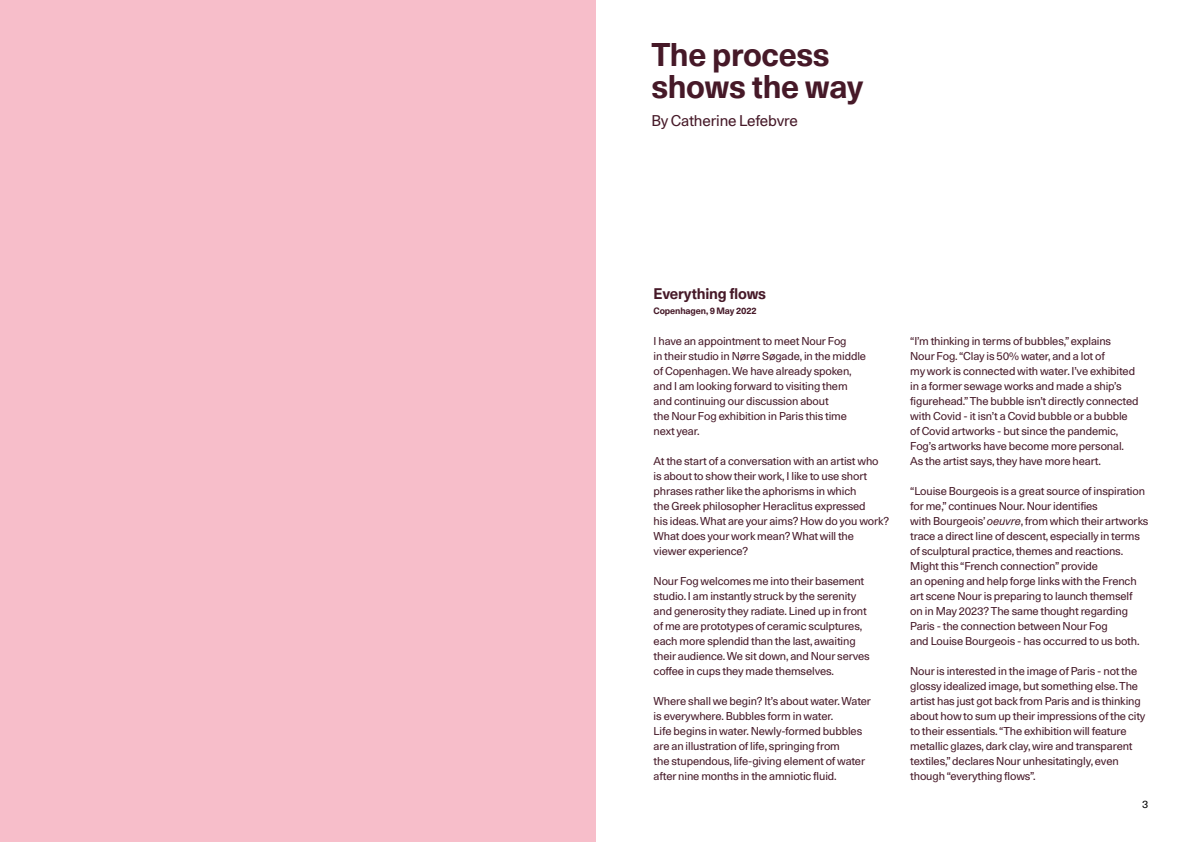
<style>
.page{position:relative;width:1191px;height:842px;background:#fff}
.page>*{position:absolute;margin:0;border:0;box-sizing:border-box;transform-origin:0 0}
.t1{font:700 32px/32px "Unica 77 LLTT";letter-spacing:-.01em;color:#461928}
.t2{font:15px "Unica 77 LL";letter-spacing:-.01em;color:#461928}
.t3{font:700 15px "Unica 77 LLTT";letter-spacing:-.01em;color:#461928}
.t4{font:11px/15px "Unica 77 LL";letter-spacing:-.01em;color:#461928}
.t5{font:10.5px "Unica 77 LL";color:#000}
.t6{font:700 9px "Unica 77 LLTT";letter-spacing:-.01em;color:#461928}
.s1{font-style:italic}
</style>
<div class="page">
<div style="left:0;top:0;width:595px;height:842px;background:#f7beca"></div>
<h1 class="t1" style="left:651px;top:37px;width:214px">The process shows the way</h1>
<h2 class="t2" style="left:651px;top:110px;width:148px">By Catherine Lefebvre</h2>
<h2 class="t3" style="left:653px;top:283px;width:114px">Everything flows</h2>
<p class="t6" style="left:653px;top:305px;width:104px">Copenhagen, 9 May 2022</p>
<p class="t4" style="left:653px;top:333px;width:214px">I have an appointment to meet Nour Fog<br>in their studio in Nørre Søgade, in the middle of Copenhagen. We have already spoken, and I am looking forward to visiting them and continuing our discussion about<br>the Nour Fog exhibition in Paris this time next year.</p>
<p class="t4" style="left:653px;top:453px;width:237px">At the start of a conversation with an artist who is about to show their work, I like to use short phrases rather like the aphorisms in which<br>the Greek philosopher Heraclitus expressed<br>his ideas. What are your aims? How do you work?<br>What does your work mean? What will the viewer experience?</p>
<p class="t4" style="left:653px;top:573px;width:218px">Nour Fog welcomes me into their basement studio. I am instantly struck by the serenity and generosity they radiate. Lined up in front of me are prototypes of ceramic sculptures, each more splendid than the last, awaiting their audience. We sit down, and Nour serves coffee in cups they made themselves.</p>
<p class="t4" style="left:653px;top:693px;width:219px">Where shall we begin? It’s about water. Water is everywhere. Bubbles form in water.<br>Life begins in water. Newly-formed bubbles are an illustration of life, springing from<br>the stupendous, life-giving element of water after nine months in the amniotic fluid.</p>
<p class="t4" style="left:910px;top:333px;width:230px">“I’m thinking in terms of bubbles,” explains<br>Nour Fog. “Clay is 50% water, and a lot of<br>my work is connected with water. I’ve exhibited in a former sewage works and made a ship’s figurehead.” The bubble isn’t directly connected with Covid - it isn’t a Covid bubble or a bubble of Covid artworks - but since the pandemic, Fog’s artworks have become more personal.<br>As the artist says, they have more heart.</p>
<p class="t4" style="left:910px;top:483px;width:240px">“Louise Bourgeois is a great source of inspiration for me,” continues Nour. Nour identifies<br>with Bourgeois’ <span class="s1">oeuvre</span>, from which their artworks trace a direct line of descent, especially in terms of sculptural practice, themes and reactions.<br>Might this “French connection” provide<br>an opening and help forge links with the French art scene Nour is preparing to launch themself<br>on in May 2023? The same thought regarding Paris - the connection between Nour Fog<br>and Louise Bourgeois - has occurred to us both.</p>
<p class="t4" style="left:910px;top:663px;width:237px">Nour is interested in the image of Paris - not the glossy idealized image, but something else. The artist has just got back from Paris and is thinking about how to sum up their impressions of the city to their essentials. “The exhibition will feature metallic glazes, dark clay, wire and transparent textiles,” declares Nour unhesitatingly, even though “everything flows”.</p>
<p class="t5" style="left:1142px;top:797px;width:8px">3</p>
</div>
